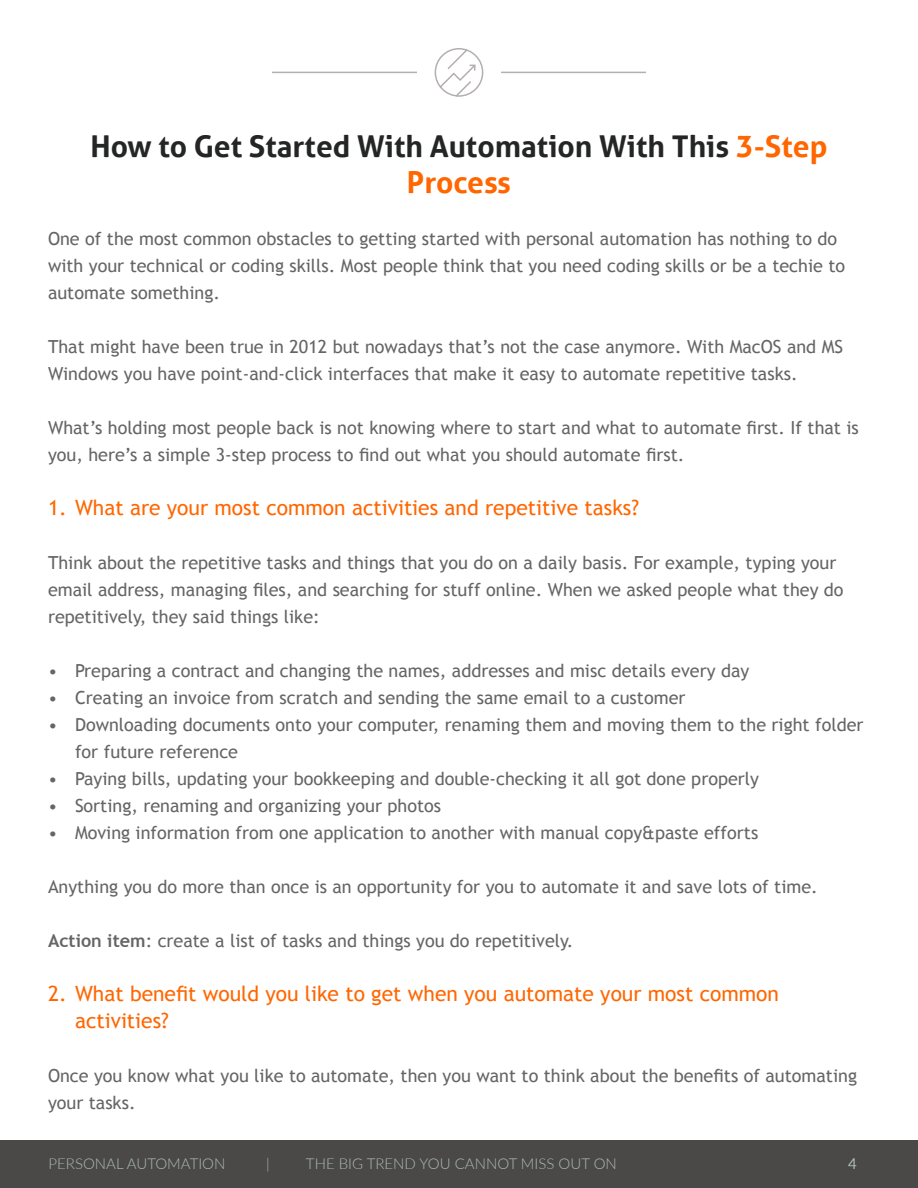
<style>
.page{position:relative;width:918px;height:1188px;background:#fff}
.page>*{position:absolute;margin:0;border:0;box-sizing:border-box;transform-origin:0 0}
.t1{font:700 30px/36px "Aller";color:#242525;text-align:center}
.t2{font:21px/27px "Trebuchet MS";color:#f60}
.t3{font:18px/27px "Trebuchet MS";color:#646564}
.t4{font:300 15px "Lato";color:#aab9b6}
.t5{font:15px "Lato";color:#aab9b6}
.s1{color:#f60}
.s2{font-weight:700}
</style>
<div class="page">
<svg style="left:272px;top:48px;width:374px;height:49px"></svg>
<div style="left:0;top:1140px;width:918px;height:48px;background:#4a4947"></div>
<h1 class="t1" style="left:90px;top:131px;width:739px">How to Get Started With Automation With This <span class="s1">3-Step<br>Process</span></h1>
<p class="t3" style="left:48px;top:226px;width:799px">One of the most common obstacles to getting started with personal automation has nothing to do with your technical or coding skills. Most people think that you need coding skills or be a techie to automate something.</p>
<p class="t3" style="left:48px;top:334px;width:797px">That might have been true in 2012 but nowadays that’s not the case anymore. With MacOS and MS<br>Windows you have point-and-click interfaces that make it easy to automate repetitive tasks.</p>
<p class="t3" style="left:48px;top:415px;width:812px">What’s holding most people back is not knowing where to start and what to automate first. If that is you, here’s a simple 3-step process to find out what you should automate first.</p>
<p class="t2" style="left:48px;top:495px;width:593px">1. What are your most common activities and repetitive tasks?</p>
<p class="t3" style="left:48px;top:550px;width:797px">Think about the repetitive tasks and things that you do on a daily basis. For example, typing your email address, managing files, and searching for stuff online. When we asked people what they do repetitively, they said things like:</p>
<p class="t3" style="left:48px;top:659px;width:703px">• Preparing a contract and changing the names, addresses and misc details every day</p>
<p class="t3" style="left:48px;top:686px;width:639px">• Creating an invoice from scratch and sending the same email to a customer</p>
<p class="t3" style="left:75px;top:713px;width:790px;text-indent:-27px">• Downloading documents onto your computer, renaming them and moving them to the right folder for future reference</p>
<p class="t3" style="left:48px;top:767px;width:713px">• Paying bills, updating your bookkeeping and double-checking it all got done properly</p>
<p class="t3" style="left:48px;top:794px;width:395px">• Sorting, renaming and organizing your photos</p>
<p class="t3" style="left:48px;top:821px;width:712px">• Moving information from one application to another with manual copy&amp;paste efforts</p>
<p class="t3" style="left:48px;top:874px;width:771px">Anything you do more than once is an opportunity for you to automate it and save lots of time.</p>
<p class="t3" style="left:48px;top:928px;width:527px"><span class="s2">Action item</span>: create a list of tasks and things you do repetitively.</p>
<p class="t2" style="left:75px;top:981px;width:706px;text-indent:-27px">2. What benefit would you like to get when you automate your most common activities?</p>
<p class="t3" style="left:48px;top:1063px;width:811px">Once you know what you like to automate, then you want to think about the benefits of automating your tasks.</p>
<p class="t4" style="left:49px;top:1158px;width:178px">PERSONAL AUTOMATION</p>
<p class="t4" style="left:266px;top:1158px;width:5px">|</p>
<p class="t4" style="left:306px;top:1158px;width:312px">THE BIG TREND YOU CANNOT MISS OUT ON</p>
<p class="t5" style="left:848px;top:1155px;width:10px">4</p>
</div>
